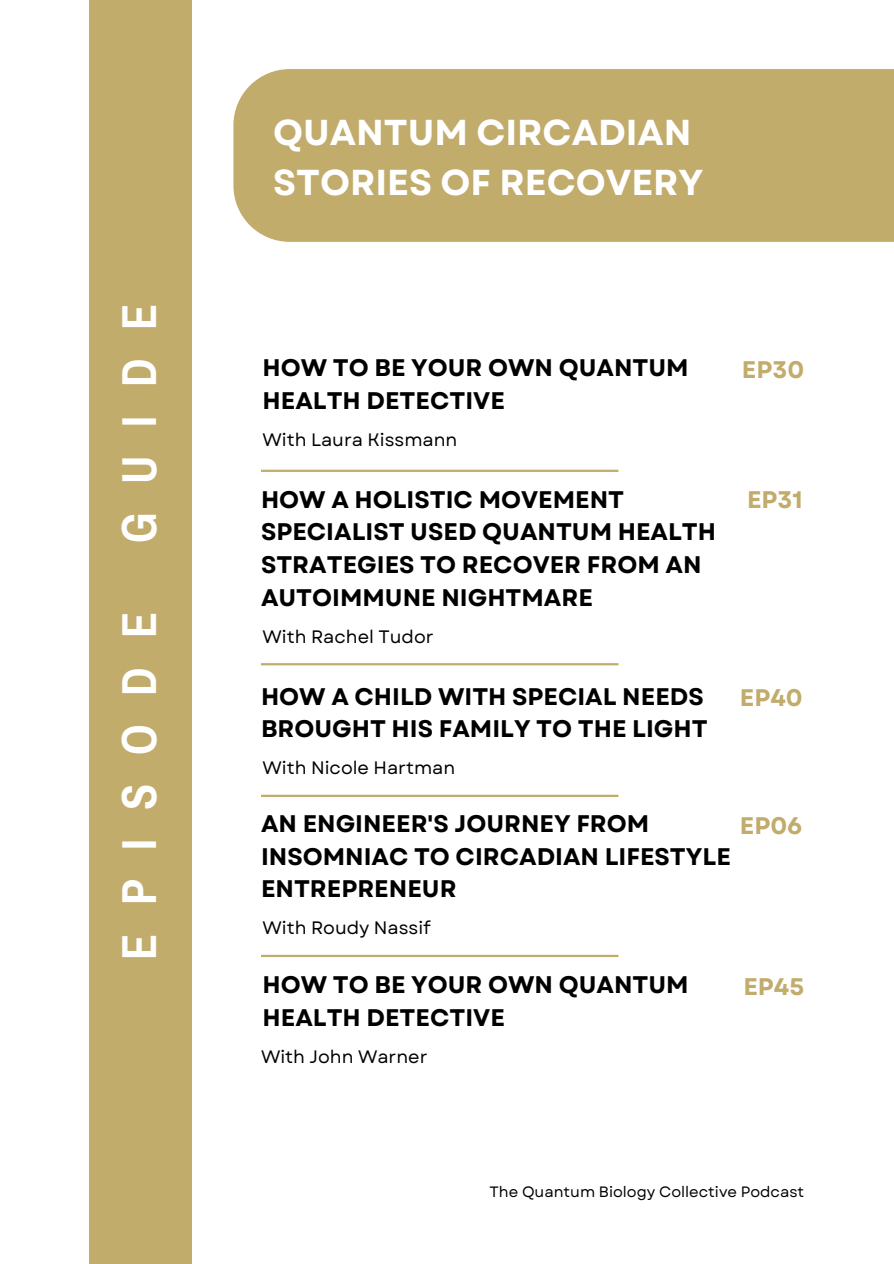
<style>
.page{position:relative;width:894px;height:1264px;background:#fff}
.page>*{position:absolute;margin:0;border:0;box-sizing:border-box;transform-origin:0 0}
.t1{font:700 48px "Archivo Narrow";letter-spacing:.6em;color:#fff}
.t2{font:700 36px/49.5px "Garet";color:#fff}
.t3{font:700 24px/32.7px "Garet";color:#000}
.t4{font:700 24px "Garet";color:#c2ac6c}
.t5{font:18px "Garet";color:#000}
.t6{font:15px "Garet";color:#000}
</style>
<div class="page">
<div style="left:89px;top:0;width:102px;height:1263px;background:#c2ac6c"></div>
<div style="left:233px;top:69px;width:660px;height:173px;background:#c2ac6c"></div>
<hr style="left:261px;top:469px;width:357px;height:3px;background:#c2ac6c">
<hr style="left:261px;top:663px;width:357px;height:2px;background:#c2ac6c">
<hr style="left:261px;top:794px;width:357px;height:3px;background:#c2ac6c">
<hr style="left:261px;top:954px;width:357px;height:3px;background:#c2ac6c">
<h1 class="t1" style="left:114px;top:543px;width:241px;rotate:-90deg">GUIDE</h1>
<h1 class="t1" style="left:114px;top:959px;width:349px;rotate:-90deg">EPISODE</h1>
<h4 class="t2" style="left:273px;top:108px;width:431px">QUANTUM CIRCADIAN<br>STORIES OF RECOVERY</h4>
<h2 class="t3" style="left:262px;top:351px;width:427px">HOW TO BE YOUR OWN QUANTUM<br>HEALTH DETECTIVE</h2>
<h3 class="t4" style="left:741px;top:352px;width:64px">EP30</h3>
<p class="t5" style="left:262px;top:426px;width:196px">With Laura Kissmann</p>
<h4 class="t3" style="left:261px;top:483px;width:456px">HOW A HOLISTIC MOVEMENT<br>SPECIALIST USED QUANTUM HEALTH<br>STRATEGIES TO RECOVER FROM AN<br>AUTOIMMUNE NIGHTMARE</h4>
<h3 class="t4" style="left:746px;top:482px;width:57px">EP31</h3>
<p class="t5" style="left:262px;top:623px;width:172px">With Rachel Tudor</p>
<h4 class="t3" style="left:261px;top:680px;width:448px">HOW A CHILD WITH SPECIAL NEEDS<br>BROUGHT HIS FAMILY TO THE LIGHT</h4>
<h3 class="t4" style="left:739px;top:680px;width:64px">EP40</h3>
<p class="t5" style="left:262px;top:755px;width:194px">With Nicole Hartman</p>
<h4 class="t3" style="left:261px;top:807px;width:471px">AN ENGINEER'S JOURNEY FROM<br>INSOMNIAC TO CIRCADIAN LIFESTYLE<br>ENTREPRENEUR</h4>
<h3 class="t4" style="left:739px;top:808px;width:64px">EP06</h3>
<p class="t5" style="left:262px;top:915px;width:170px">With Roudy Nassif</p>
<h4 class="t3" style="left:262px;top:968px;width:427px">HOW TO BE YOUR OWN QUANTUM<br>HEALTH DETECTIVE</h4>
<h3 class="t4" style="left:743px;top:969px;width:62px">EP45</h3>
<p class="t5" style="left:261px;top:1043px;width:168px">With John Warner</p>
<p class="t6" style="left:489px;top:1180px;width:316px">The Quantum Biology Collective Podcast</p>
</div>
